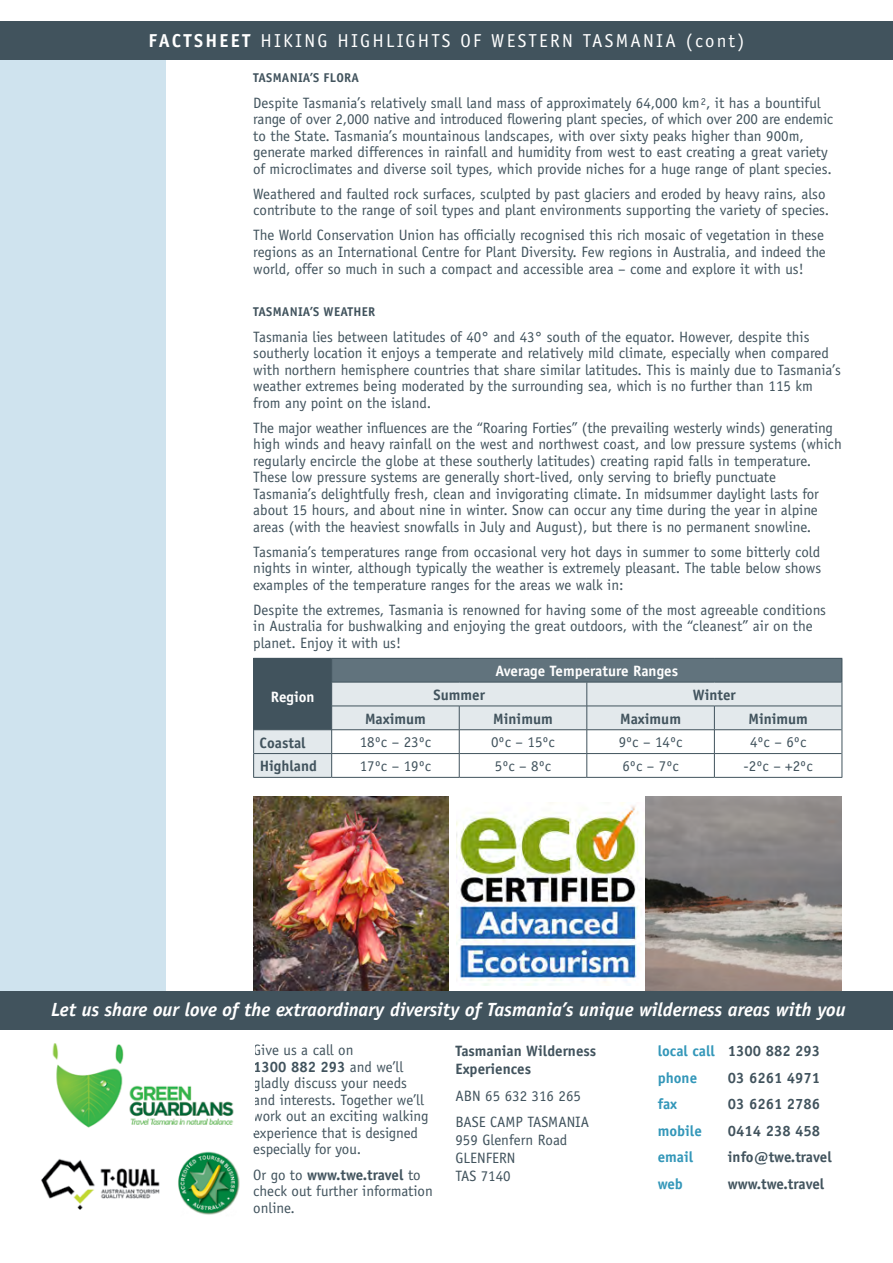
<style>
.page{position:relative;width:893px;height:1263px;background:#fff}
.page>*{position:absolute;margin:0;border:0;box-sizing:border-box;transform-origin:0 0}
.t1{font:italic 700 19.2px "Officina Sans";color:#fff}
.t2{font:18.75px "Officina Sans";letter-spacing:.12em;color:#fff}
.t3{font:15px/16.5px "Officina Sans";color:#41535d}
.t4{font:700 15px/18px "Officina Sans";color:#41535d}
.t5{font:700 15px/26.5px "Officina Sans";color:#3397b9}
.t6{font:700 15px "Officina Sans";color:#fff}
.t7{font:700 12.75px "Officina Sans";letter-spacing:.02em;color:#41535d}
.s1{font-weight:700}
.s2{color:#41535d}
</style>
<div class="page">
<div style="left:0;top:54px;width:166px;height:942px;background:#cfe3ee"></div>
<div style="left:0;top:21px;width:893px;height:39px;background:#41535d"></div>
<img style="left:456px;top:802px;width:183px;height:183px">
<img style="left:253px;top:796px;width:196px;height:196px">
<img style="left:646px;top:796px;width:196px;height:196px">
<div style="left:0;top:992px;width:893px;height:38px;background:#41535d"></div>
<div style="left:254px;top:658px;width:78px;height:72px;background:#41535d"></div>
<div style="left:332px;top:658px;width:510px;height:24px;background:#61737d"></div>
<svg style="left:254px;top:683px;width:588px;height:94px;fill:#e3e9ec"></svg>
<hr style="left:253px;top:658px;width:79px;height:1px;background:#41535d">
<hr style="left:332px;top:658px;width:127px;height:1px;background:#41535d">
<hr style="left:459px;top:658px;width:128px;height:1px;background:#41535d">
<hr style="left:587px;top:658px;width:127px;height:1px;background:#41535d">
<hr style="left:714px;top:658px;width:128px;height:1px;background:#41535d">
<hr style="left:331px;top:682px;width:128px;height:1px;background:#41535d">
<hr style="left:459px;top:682px;width:128px;height:1px;background:#41535d">
<hr style="left:587px;top:682px;width:127px;height:1px;background:#41535d">
<hr style="left:714px;top:682px;width:128px;height:1px;background:#41535d">
<hr style="left:331px;top:706px;width:128px;height:1px;background:#41535d">
<hr style="left:459px;top:706px;width:128px;height:1px;background:#41535d">
<hr style="left:587px;top:706px;width:127px;height:1px;background:#41535d">
<hr style="left:714px;top:706px;width:128px;height:1px;background:#41535d">
<hr style="left:254px;top:729px;width:78px;height:1px;background:#41535d">
<hr style="left:332px;top:729px;width:127px;height:1px;background:#41535d">
<hr style="left:459px;top:729px;width:128px;height:1px;background:#41535d">
<hr style="left:587px;top:729px;width:127px;height:1px;background:#41535d">
<hr style="left:714px;top:729px;width:128px;height:1px;background:#41535d">
<hr style="left:254px;top:753px;width:78px;height:1px;background:#41535d">
<hr style="left:332px;top:753px;width:127px;height:1px;background:#41535d">
<svg style="left:331px;top:682px;width:1px;height:95px"></svg>
<hr style="left:459px;top:753px;width:128px;height:1px;background:#41535d">
<svg style="left:459px;top:706px;width:1px;height:71px"></svg>
<hr style="left:587px;top:753px;width:127px;height:1px;background:#41535d">
<svg style="left:587px;top:682px;width:1px;height:95px"></svg>
<hr style="left:714px;top:753px;width:128px;height:1px;background:#41535d">
<svg style="left:714px;top:706px;width:1px;height:71px"></svg>
<svg style="left:253px;top:659px;width:1px;height:118px"></svg>
<svg style="left:842px;top:659px;width:1px;height:118px"></svg>
<hr style="left:253px;top:777px;width:79px;height:1px;background:#41535d">
<hr style="left:332px;top:777px;width:127px;height:1px;background:#41535d">
<hr style="left:459px;top:777px;width:128px;height:1px;background:#41535d">
<hr style="left:587px;top:777px;width:127px;height:1px;background:#41535d">
<hr style="left:714px;top:777px;width:128px;height:1px;background:#41535d">
<img style="left:41px;top:1151px;width:199px;height:64px">
<img style="left:52px;top:1043px;width:182px;height:85px">
<p class="t2" style="left:149px;top:29px;width:597px"><span class="s1">FACTSHEET</span> HIKING HIGHLIGHTS OF WESTERN TASMANIA (cont)</p>
<p class="t7" style="left:253px;top:70px;width:107px">TASMANIA’S FLORA</p>
<p class="t3" style="left:253px;top:94px;width:581px">Despite Tasmania’s relatively small land mass of approximately 64,000 km<sup>2</sup>, it has a bountiful range of over 2,000 native and introduced flowering plant species, of which over 200 are endemic to the State. Tasmania’s mountainous landscapes, with over sixty peaks higher than 900m, generate marked differences in rainfall and humidity from west to east creating a great variety of microclimates and diverse soil types, which provide niches for a huge range of plant species.</p>
<p class="t3" style="left:253px;top:185px;width:578px">Weathered and faulted rock surfaces, sculpted by past glaciers and eroded by heavy rains, also contribute to the range of soil types and plant environments supporting the variety of species.</p>
<p class="t3" style="left:253px;top:227px;width:574px;text-align:justify">The World Conservation Union has officially recognised this rich mosaic of vegetation in these regions as an International Centre for Plant Diversity. Few regions in Australia, and indeed the world, offer so much in such a compact and accessible area – come and explore it with us!</p>
<p class="t7" style="left:253px;top:304px;width:123px">TASMANIA’S WEATHER</p>
<p class="t3" style="left:253px;top:329px;width:589px">Tasmania lies between latitudes of 40° and 43° south of the equator. However, despite this southerly location it enjoys a temperate and relatively mild climate, especially when compared with northern hemisphere countries that share similar latitudes. This is mainly due to Tasmania’s weather extremes being moderated by the surrounding sea, which is no further than 115 km from any point on the island.</p>
<p class="t3" style="left:253px;top:420px;width:590px">The major weather influences are the “Roaring Forties” (the prevailing westerly winds) generating high winds and heavy rainfall on the west and northwest coast, and low pressure systems (which regularly encircle the globe at these southerly latitudes) creating rapid falls in temperature.<br>These low pressure systems are generally short-lived, only serving to briefly punctuate Tasmania’s delightfully fresh, clean and invigorating climate. In midsummer daylight lasts for about 15 hours, and about nine in winter. Snow can occur any time during the year in alpine areas (with the heaviest snowfalls in July and August), but there is no permanent snowline.</p>
<p class="t3" style="left:253px;top:544px;width:569px;text-align:justify">Tasmania’s temperatures range from occasional very hot days in summer to some bitterly cold nights in winter, although typically the weather is extremely pleasant. The table below shows examples of the temperature ranges for the areas we walk in:</p>
<p class="t3" style="left:253px;top:602px;width:574px">Despite the extremes, Tasmania is renowned for having some of the most agreeable conditions in Australia for bushwalking and enjoying the great outdoors, with the “cleanest” air on the planet. Enjoy it with us!</p>
<p class="t6" style="left:271px;top:687px;width:45px">Region</p>
<p class="t6" style="left:496px;top:662px;width:184px">Average Temperature Ranges</p>
<p class="t4" style="left:434px;top:686px;width:53px">Summer</p>
<p class="t4" style="left:693px;top:686px;width:45px">Winter</p>
<p class="t4" style="left:365px;top:709px;width:62px">Maximum</p>
<p class="t4" style="left:493px;top:709px;width:61px">Minimum</p>
<p class="t4" style="left:620px;top:709px;width:62px">Maximum</p>
<p class="t4" style="left:748px;top:709px;width:61px">Minimum</p>
<p class="t4" style="left:260px;top:733px;width:48px">Coastal</p>
<p class="t3" style="left:360px;top:734px;width:73px">18ºc – 23ºc</p>
<p class="t3" style="left:491px;top:734px;width:65px">0ºc – 15ºc</p>
<p class="t3" style="left:619px;top:734px;width:65px">9ºc – 14ºc</p>
<p class="t3" style="left:750px;top:734px;width:58px">4ºc – 6ºc</p>
<p class="t4" style="left:260px;top:757px;width:59px">Highland</p>
<p class="t3" style="left:360px;top:757px;width:73px">17ºc – 19ºc</p>
<p class="t3" style="left:495px;top:757px;width:58px">5ºc – 8ºc</p>
<p class="t3" style="left:622px;top:757px;width:58px">6ºc – 7ºc</p>
<p class="t3" style="left:744px;top:757px;width:71px">-2ºc – +2ºc</p>
<p class="t1" style="left:51px;top:998px;width:796px">Let us share our love of the extraordinary diversity of Tasmania’s unique wilderness areas with you</p>
<p class="t3" style="left:253px;top:1042px;width:177px">Give us a call on<br><span class="s1">1300 882 293</span> and we’ll gladly discuss your needs and interests. Together we’ll work out an exciting walking experience that is designed especially for you.</p>
<p class="t3" style="left:253px;top:1166px;width:181px">Or go to <span class="s1">www.twe.travel</span> to check out further information online.</p>
<p class="t4" style="left:455px;top:1042px;width:142px">Tasmanian Wilderness<br>Experiences</p>
<p class="t3" style="left:455px;top:1082px;width:135px;line-height:26.5px">ABN 65 632 316 265<br>BASE CAMP TASMANIA</p>
<p class="t3" style="left:455px;top:1131px;width:113px;line-height:18px">959 Glenfern Road<br>GLENFERN<br>TAS 7140</p>
<p class="t5" style="left:658px;top:1037px;width:164px">local call <span class="s2">1300 882 293 </span>phone</p>
<p class="t4" style="left:728px;top:1068px;width:94px">03 6261 4971</p>
<p class="t5" style="left:658px;top:1090px;width:21px">fax</p>
<p class="t4" style="left:728px;top:1095px;width:94px">03 6261 2786</p>
<p class="t5" style="left:658px;top:1117px;width:46px">mobile</p>
<p class="t4" style="left:728px;top:1121px;width:94px">0414 238 458</p>
<p class="t5" style="left:658px;top:1143px;width:37px">email</p>
<p class="t4" style="left:728px;top:1148px;width:105px">info@twe.travel</p>
<p class="t5" style="left:658px;top:1170px;width:27px">web</p>
<p class="t4" style="left:728px;top:1174px;width:98px">www.twe.travel</p>
</div>
